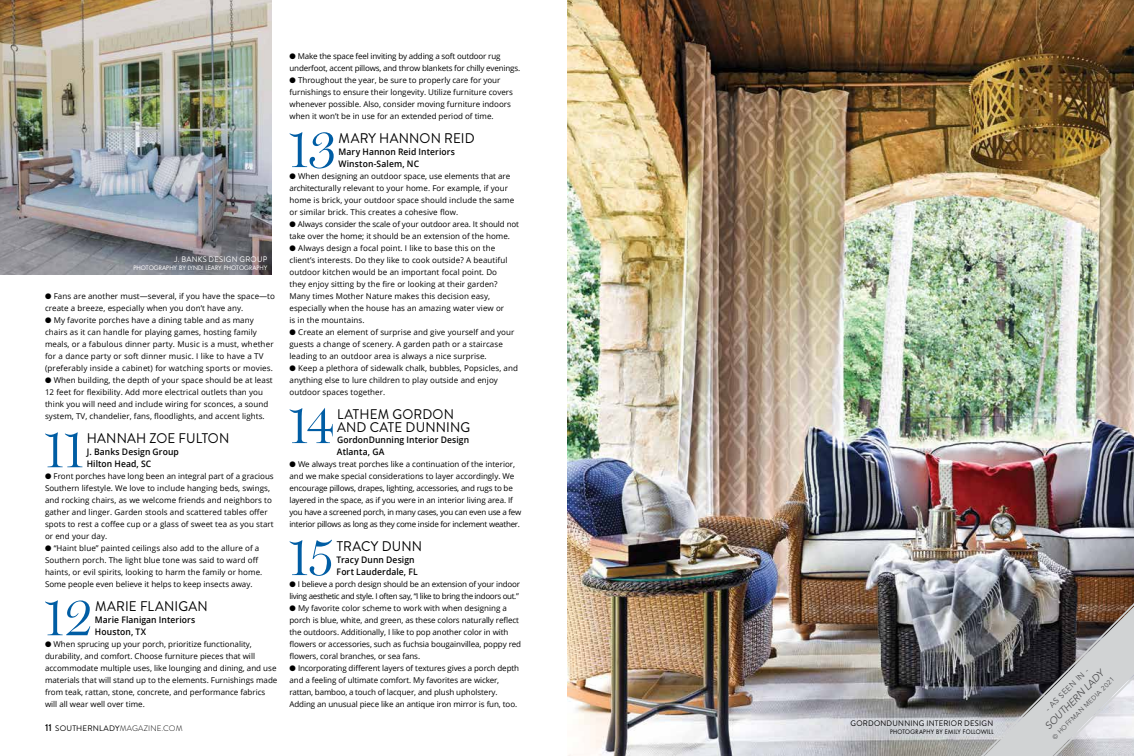
<style>
.page{position:relative;width:1134px;height:756px;background:#fff}
.page>*{position:absolute;margin:0;border:0;box-sizing:border-box;transform-origin:0 0}
.t1{font:300 56.2px "Miller Display";letter-spacing:-.035em;color:#005da4;scale:.95 1}
.t2{font:14px/13px "Brandon Grotesque";letter-spacing:.015em;color:#000;scale:.95 1}
.t3{font:italic 10px "Avenir";color:#4d4d4f}
.t4{font:600 9px/12px "Open Sans";letter-spacing:.01em;color:#000;scale:.95 1}
.t5{font:8px/12px "Open Sans";color:#000}
.t6{font:8px/12px "Open Sans";letter-spacing:-.02em;color:#000}
.t7{font:8px/12px "Open Sans";letter-spacing:.02em;color:#000}
.t8{font:8px/12px "Open Sans";letter-spacing:-.04em;color:#000}
.t9{font:8px "Brandon Grotesque";letter-spacing:.03em;color:#000;scale:.95 1}
.t10{font:8px "Brandon Grotesque";letter-spacing:.03em;color:#000}
.t11{font:8px "Brandon Grotesque";letter-spacing:.03em;color:#fff;scale:.95 1}
.t12{font:8px "Avenir";color:#4d4d4f}
.t13{font:6.5px "Avenir";color:#4d4d4f}
.t14{font:6px "Futura";color:#fff}
.t15{font:6px "Futura";letter-spacing:.05em;color:#000;scale:.95 1}
.s1{font-weight:500;font-size:10px}
.s2{font-weight:300}
</style>
<div class="page">
<img style="left:567px;top:0;width:567px;height:756px">
<img style="left:0;top:0;width:271px;height:274px">
<svg style="left:971px;top:593px;width:163px;height:163px;background:#8b898a"></svg>
<p class="t11" style="left:175px;top:254px;width:99px">J. BANKS DESIGN GROUP</p>
<p class="t14" style="left:133px;top:264px;width:135px">PHOTOGRAPHY BY LYNDI LEARY PHOTOGRAPHY</p>
<p class="t5" style="left:45px;top:290px;width:232px">● Fans are another must—several, if you have the space—to create a breeze, especially when you don’t have any.</p>
<p class="t7" style="left:45px;top:314px;width:230px">● My favorite porches have a dining table and as many chairs as it can handle for playing games, hosting family meals, or a fabulous dinner party. Music is a must, whether for a dance party or soft dinner music. I like to have a TV (preferably inside a cabinet) for watching sports or movies.</p>
<p class="t5" style="left:45px;top:374px;width:229px">● When building, the depth of your space should be at least 12 feet for flexibility. Add more electrical outlets than you think you will need and include wiring for sconces, a sound system, TV, chandelier, fans, floodlights, and accent lights.</p>
<h1 class="t1" style="left:43px;top:414px;width:45px">11</h1>
<h2 class="t2" style="left:87px;top:432px;width:152px">HANNAH ZOE FULTON</h2>
<p class="t4" style="left:87px;top:446px;width:99px">J. Banks Design Group<br>Hilton Head, SC</p>
<p class="t5" style="left:45px;top:470px;width:230px">● Front porches have long been an integral part of a gracious Southern lifestyle. We love to include hanging beds, swings, and rocking chairs, as we welcome friends and neighbors to gather and linger. Garden stools and scattered tables offer spots to rest a coffee cup or a glass of sweet tea as you start or end your day.</p>
<p class="t5" style="left:45px;top:542px;width:219px">● “Haint blue” painted ceilings also add to the allure of a Southern porch. The light blue tone was said to ward off haints, or evil spirits, looking to harm the family or home.<br>Some people even believe it helps to keep insects away.</p>
<h1 class="t1" style="left:43px;top:582px;width:55px">12</h1>
<h2 class="t2" style="left:95px;top:600px;width:120px">MARIE FLANIGAN</h2>
<p class="t4" style="left:95px;top:614px;width:107px">Marie Flanigan Interiors<br>Houston, TX</p>
<p class="t5" style="left:45px;top:638px;width:234px">● When sprucing up your porch, prioritize functionality, durability, and comfort. Choose furniture pieces that will accommodate multiple uses, like lounging and dining, and use materials that will stand up to the elements. Furnishings made from teak, rattan, stone, concrete, and performance fabrics will all wear well over time.</p>
<p class="t10" style="left:45px;top:722px;width:139px"><span class="s1">11</span> SOUTHERNLADY<span class="s2">MAGAZINE.COM</span></p>
<p class="t6" style="left:289px;top:50px;width:232px">● Make the space feel inviting by adding a soft outdoor rug underfoot, accent pillows, and throw blankets for chilly evenings.</p>
<p class="t5" style="left:289px;top:74px;width:225px">● Throughout the year, be sure to properly care for your furnishings to ensure their longevity. Utilize furniture covers whenever possible. Also, consider moving furniture indoors when it won’t be in use for an extended period of time.</p>
<h1 class="t1" style="left:288px;top:114px;width:54px">13</h1>
<h2 class="t2" style="left:339px;top:132px;width:145px">MARY HANNON REID</h2>
<p class="t4" style="left:339px;top:146px;width:124px">Mary Hannon Reid Interiors<br>Winston-Salem, NC</p>
<p class="t5" style="left:290px;top:170px;width:226px">● When designing an outdoor space, use elements that are architecturally relevant to your home. For example, if your home is brick, your outdoor space should include the same or similar brick. This creates a cohesive flow.</p>
<p class="t5" style="left:290px;top:218px;width:231px">● Always consider the scale of your outdoor area. It should not take over the home; it should be an extension of the home.</p>
<p class="t5" style="left:290px;top:242px;width:219px">● Always design a focal point. I like to base this on the client’s interests. Do they like to cook outside? A beautiful outdoor kitchen would be an important focal point. Do they enjoy sitting by the fire or looking at their garden?<br>Many times Mother Nature makes this decision easy, especially when the house has an amazing water view or is in the mountains.</p>
<p class="t5" style="left:290px;top:326px;width:227px">● Create an element of surprise and give yourself and your guests a change of scenery. A garden path or a staircase leading to an outdoor area is always a nice surprise.</p>
<p class="t5" style="left:290px;top:362px;width:230px">● Keep a plethora of sidewalk chalk, bubbles, Popsicles, and anything else to lure children to play outside and enjoy outdoor spaces together.</p>
<h1 class="t1" style="left:288px;top:390px;width:51px">14</h1>
<h2 class="t2" style="left:337px;top:408px;width:142px">LATHEM GORDON<br>AND CATE DUNNING</h2>
<p class="t4" style="left:337px;top:434px;width:141px">GordonDunning Interior Design<br>Atlanta, GA</p>
<p class="t6" style="left:290px;top:458px;width:233px">● We always treat porches like a continuation of the interior, and we make special considerations to layer accordingly. We encourage pillows, drapes, lighting, accessories, and rugs to be layered in the space, as if you were in an interior living area. If you have a screened porch, in many cases, you can even use a few interior pillows as long as they come inside for inclement weather.</p>
<h1 class="t1" style="left:288px;top:522px;width:51px">15</h1>
<h2 class="t2" style="left:337px;top:540px;width:91px">TRACY DUNN</h2>
<p class="t4" style="left:337px;top:554px;width:87px">Tracy Dunn Design<br>Fort Lauderdale, FL</p>
<p class="t8" style="left:290px;top:578px;width:232px">● I believe a porch design should be an extension of your indoor living aesthetic and style. I often say, “I like to bring the indoors out.”</p>
<p class="t5" style="left:290px;top:602px;width:233px">● My favorite color scheme to work with when designing a porch is blue, white, and green, as these colors naturally reflect the outdoors. Additionally, I like to pop another color in with flowers or accessories, such as fuchsia bougainvillea, poppy red flowers, coral branches, or sea fans.</p>
<p class="t5" style="left:290px;top:662px;width:231px">● Incorporating different layers of textures gives a porch depth and a feeling of ultimate comfort. My favorites are wicker, rattan, bamboo, a touch of lacquer, and plush upholstery.<br>Adding an unusual piece like an antique iron mirror is fun, too.</p>
<p class="t9" style="left:851px;top:718px;width:152px">GORDONDUNNING INTERIOR DESIGN</p>
<p class="t15" style="left:890px;top:728px;width:110px">PHOTOGRAPHY BY EMILY FOLLOWILL</p>
<p class="t3" style="left:1043px;top:723px;width:80px;rotate:-45deg">SOUTHERN LADY</p>
<p class="t12" style="left:1043px;top:707px;width:59px;rotate:-45deg">- AS SEEN IN -</p>
<p class="t13" style="left:1051px;top:735px;width:86px;rotate:-45deg">© HOFFMAN MEDIA 2021</p>
</div>
